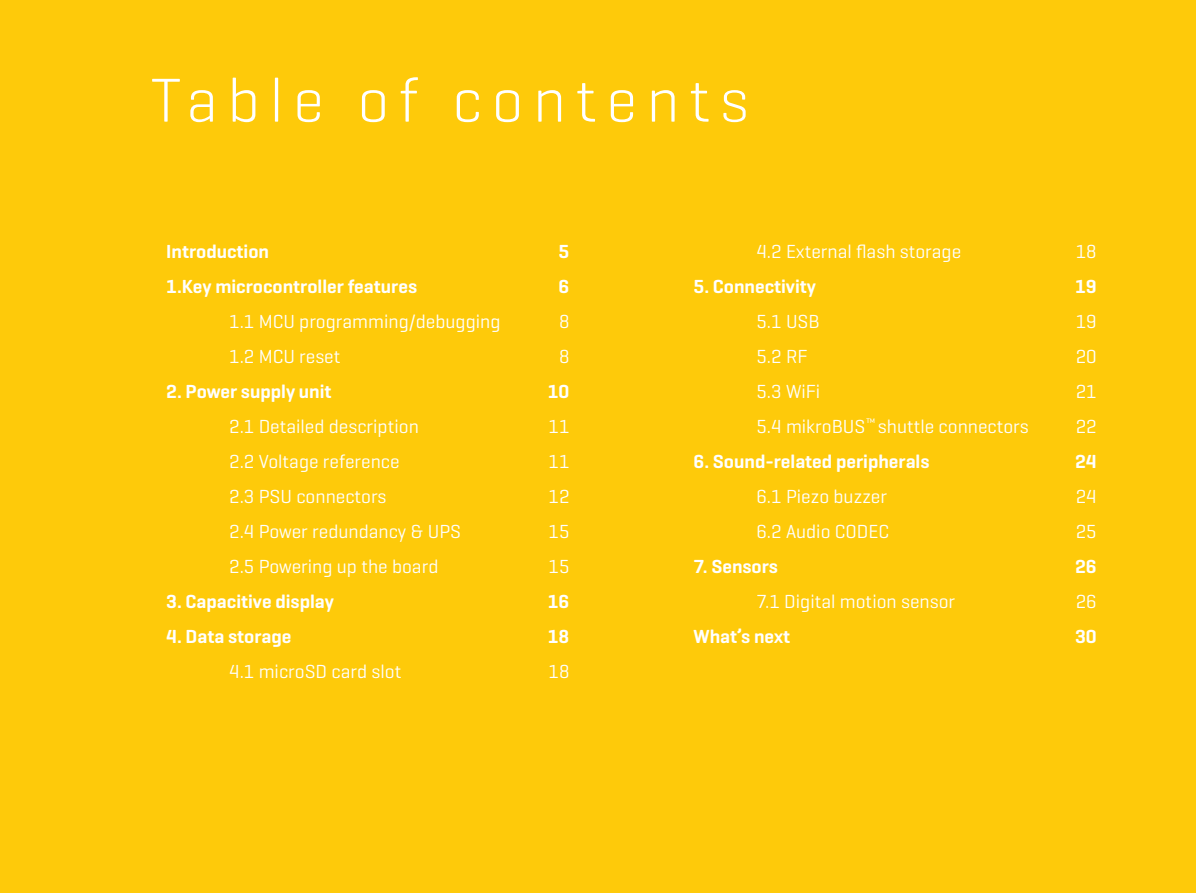
<style>
.page{position:relative;width:1196px;height:893px;background:#feca0a}
.page>*{position:absolute;margin:0;border:0;box-sizing:border-box;transform-origin:0 0}
.Naslov{font:300 63px "Geogrotesque";letter-spacing:.15em;color:#fff}
.Heading_3{font:19.25px "Geogrotesque";color:#fff}
.Heading_3-2{font:600 19.25px "Geogrotesque";color:#fff}
</style>
<div class="page">
<p class="Naslov" style="left:151px;top:61px;width:599px">Table of contents</p>
<p class="Heading_3-2" style="left:166px;top:239px;width:104px">Introduction</p>
<p class="Heading_3-2" style="left:558px;top:239px;width:12px">5</p>
<p class="Heading_3-2" style="left:166px;top:274px;width:252px">1.Key microcontroller features</p>
<p class="Heading_3-2" style="left:558px;top:274px;width:12px">6</p>
<p class="Heading_3" style="left:229px;top:309px;width:273px">1.1 MCU programming/debugging</p>
<p class="Heading_3" style="left:559px;top:309px;width:12px">8</p>
<p class="Heading_3" style="left:229px;top:344px;width:113px">1.2 MCU reset</p>
<p class="Heading_3" style="left:559px;top:344px;width:12px">8</p>
<p class="Heading_3-2" style="left:166px;top:379px;width:167px">2. Power supply unit</p>
<p class="Heading_3-2" style="left:548px;top:379px;width:23px">10</p>
<p class="Heading_3" style="left:229px;top:414px;width:191px">2.1 Detailed description</p>
<p class="Heading_3" style="left:548px;top:414px;width:22px">11</p>
<p class="Heading_3" style="left:229px;top:449px;width:172px">2.2 Voltage reference</p>
<p class="Heading_3" style="left:548px;top:449px;width:22px">11</p>
<p class="Heading_3" style="left:229px;top:484px;width:159px">2.3 PSU connectors</p>
<p class="Heading_3" style="left:548px;top:484px;width:22px">12</p>
<p class="Heading_3" style="left:229px;top:519px;width:233px">2.4 Power redundancy &amp; UPS</p>
<p class="Heading_3" style="left:548px;top:519px;width:22px">15</p>
<p class="Heading_3" style="left:229px;top:554px;width:211px">2.5 Powering up the board</p>
<p class="Heading_3" style="left:548px;top:554px;width:22px">15</p>
<p class="Heading_3-2" style="left:166px;top:589px;width:169px">3. Capacitive display</p>
<p class="Heading_3-2" style="left:548px;top:589px;width:23px">16</p>
<p class="Heading_3-2" style="left:166px;top:624px;width:127px">4. Data storage</p>
<p class="Heading_3-2" style="left:548px;top:624px;width:23px">18</p>
<p class="Heading_3" style="left:229px;top:659px;width:174px">4.1 microSD card slot</p>
<p class="Heading_3" style="left:548px;top:659px;width:22px">18</p>
<p class="Heading_3" style="left:756px;top:239px;width:206px">4.2 External flash storage</p>
<p class="Heading_3" style="left:1075px;top:239px;width:22px">18</p>
<p class="Heading_3-2" style="left:693px;top:274px;width:124px">5. Connectivity</p>
<p class="Heading_3-2" style="left:1075px;top:274px;width:23px">19</p>
<p class="Heading_3" style="left:756px;top:309px;width:65px">5.1 USB</p>
<p class="Heading_3" style="left:1075px;top:309px;width:22px">19</p>
<p class="Heading_3" style="left:756px;top:344px;width:52px">5.2 RF</p>
<p class="Heading_3" style="left:1075px;top:344px;width:22px">20</p>
<p class="Heading_3" style="left:756px;top:379px;width:65px">5.3 WiFi</p>
<p class="Heading_3" style="left:1075px;top:379px;width:22px">21</p>
<p class="Heading_3" style="left:756px;top:414px;width:274px">5.4 mikroBUS<sup>™</sup> shuttle connectors</p>
<p class="Heading_3" style="left:1075px;top:414px;width:22px">22</p>
<p class="Heading_3-2" style="left:693px;top:449px;width:237px">6. Sound-related peripherals</p>
<p class="Heading_3-2" style="left:1075px;top:449px;width:23px">24</p>
<p class="Heading_3" style="left:756px;top:484px;width:132px">6.1 Piezo buzzer</p>
<p class="Heading_3" style="left:1075px;top:484px;width:22px">24</p>
<p class="Heading_3" style="left:756px;top:519px;width:134px">6.2 Audio CODEC</p>
<p class="Heading_3" style="left:1075px;top:519px;width:22px">25</p>
<p class="Heading_3-2" style="left:693px;top:554px;width:86px">7. Sensors</p>
<p class="Heading_3-2" style="left:1075px;top:554px;width:23px">26</p>
<p class="Heading_3" style="left:756px;top:589px;width:200px">7.1 Digital motion sensor</p>
<p class="Heading_3" style="left:1075px;top:589px;width:22px">26</p>
<p class="Heading_3-2" style="left:693px;top:624px;width:98px">What’s next</p>
<p class="Heading_3-2" style="left:1075px;top:624px;width:23px">30</p>
</div>
